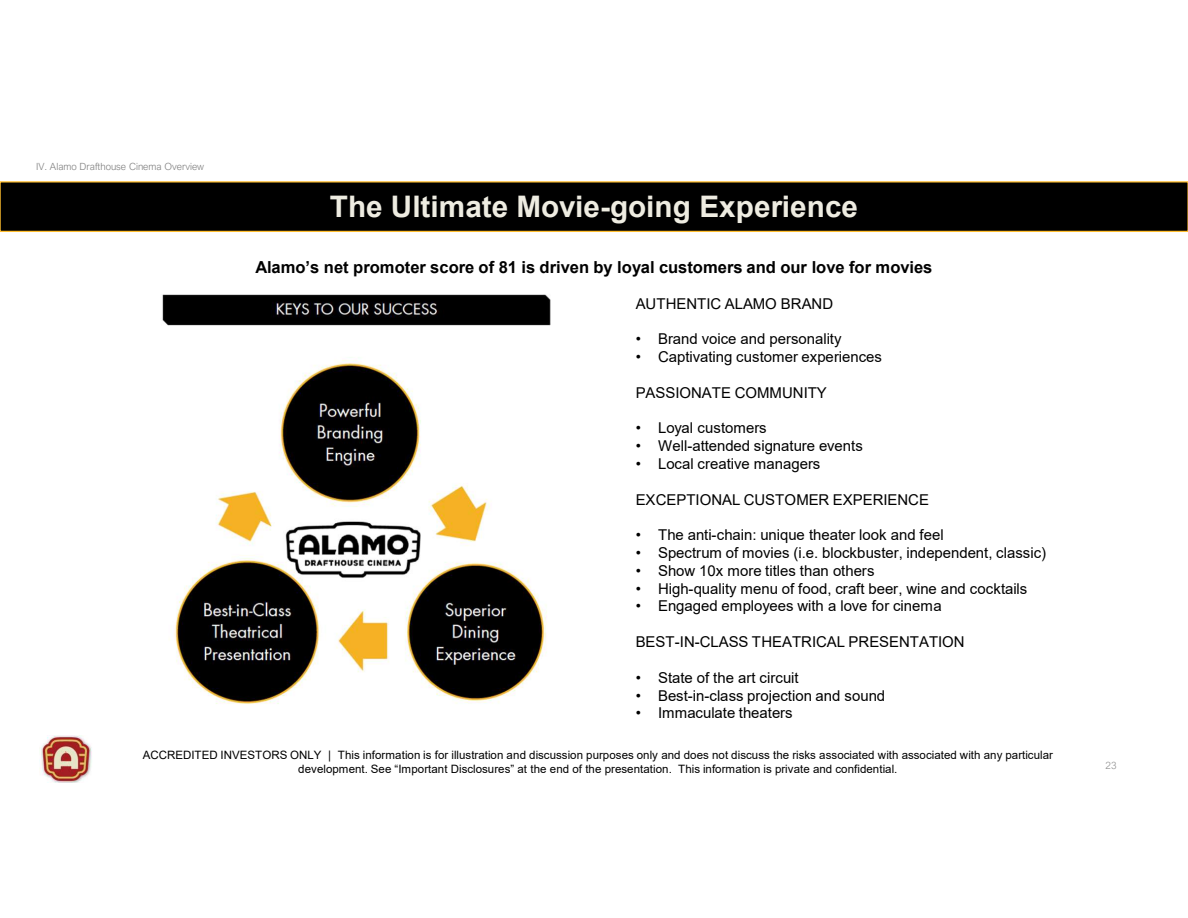
<style>
.page{position:relative;width:1188px;height:918px;background:#fff}
.page>*{position:absolute;margin:0;border:0;box-sizing:border-box;transform-origin:0 0}
.t1{font:700 29.7px "Arial";color:#eeece1}
.t2{font:700 16.5px "Arial";color:#000}
.t3{font:15px "Arial";color:#000}
.t4{font:11.55px/13.8px "Arial";letter-spacing:.005em;color:#000;text-align:center}
.t5{font:300 9.9px "Arial Nova";color:#7f7f7f}
.t6{font:300 9.9px "Arial Nova";color:#898989}
</style>
<div class="page">
<img style="left:40px;top:735px;width:52px;height:48px">
<svg style="left:0;top:181px;width:1188px;height:51px;background:#0e0a03"></svg>
<img style="left:162px;top:294px;width:389px;height:410px">
<p class="t5" style="left:36px;top:160px;width:170px">IV. Alamo Drafthouse Cinema Overview</p>
<h1 class="t1" style="left:330px;top:190px;width:530px">The Ultimate Movie-going Experience</h1>
<p class="t2" style="left:256px;top:258px;width:678px">Alamo’s net promoter score of 81 is driven by loyal customers and our love for movies</p>
<p class="t3" style="left:636px;top:295px;width:199px">AUTHENTIC ALAMO BRAND</p>
<p class="t3" style="left:636px;top:331px;width:207px">• Brand voice and personality</p>
<p class="t3" style="left:636px;top:348px;width:248px">• Captivating customer experiences</p>
<p class="t3" style="left:636px;top:384px;width:193px">PASSIONATE COMMUNITY</p>
<p class="t3" style="left:636px;top:420px;width:133px">• Loyal customers</p>
<p class="t3" style="left:636px;top:438px;width:229px">• Well-attended signature events</p>
<p class="t3" style="left:636px;top:455px;width:186px">• Local creative managers</p>
<p class="t3" style="left:636px;top:491px;width:295px">EXCEPTIONAL CUSTOMER EXPERIENCE</p>
<p class="t3" style="left:636px;top:527px;width:310px">• The anti-chain: unique theater look and feel</p>
<p class="t3" style="left:636px;top:544px;width:412px">• Spectrum of movies (i.e. blockbuster, independent, classic)</p>
<p class="t3" style="left:636px;top:562px;width:240px">• Show 10x more titles than others</p>
<p class="t3" style="left:636px;top:580px;width:393px">• High-quality menu of food, craft beer, wine and cocktails</p>
<p class="t3" style="left:636px;top:598px;width:307px">• Engaged employees with a love for cinema</p>
<p class="t3" style="left:636px;top:634px;width:331px">BEST-IN-CLASS THEATRICAL PRESENTATION</p>
<p class="t3" style="left:636px;top:669px;width:164px">• State of the art circuit</p>
<p class="t3" style="left:636px;top:687px;width:251px">• Best-in-class projection and sound</p>
<p class="t3" style="left:636px;top:705px;width:159px">• Immaculate theaters</p>
<p class="t4" style="left:143px;top:748px;width:912px">ACCREDITED INVESTORS ONLY | This information is for illustration and discussion purposes only and does not discuss the risks associated with associated with any particular development. See “Important Disclosures” at the end of the presentation. This information is private and confidential.</p>
<p class="t6" style="left:1106px;top:759px;width:13px">23</p>
</div>
